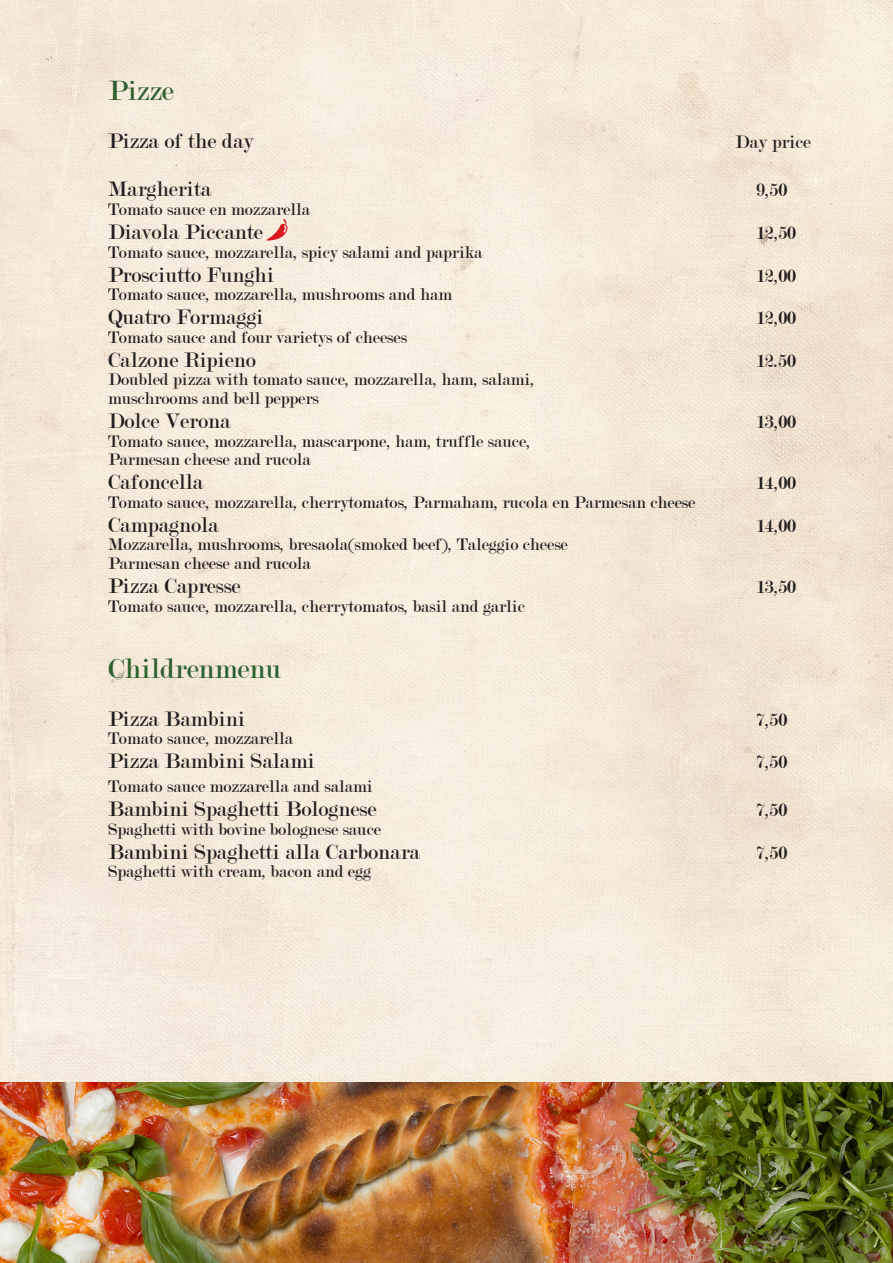
<style>
.page{position:relative;width:893px;height:1263px;background:#fff}
.page>*{position:absolute;margin:0;border:0;box-sizing:border-box;transform-origin:0 0}
.t1{font:30px "Modern";color:#2e602f}
.t2{font:22.5px "Modern";color:#231f20}
.t3{font:19.5px "Modern";color:#231f20}
.t4{font:18px "Modern";color:#231f20}
</style>
<div class="page">
<img style="left:0;top:0;width:893px;height:1082px">
<svg style="left:264px;top:219px;width:24px;height:22px"></svg>
<img style="left:1px;top:1082px;width:892px;height:181px">
<img style="left:0;top:1082px;width:1px;height:181px">
<p class="t1" style="left:108px;top:76px;width:67px">Pizze</p>
<p class="t2" style="left:108px;top:130px;width:147px">Pizza of the day</p>
<p class="t3" style="left:735px;top:132px;width:77px">Day price</p>
<p class="t2" style="left:108px;top:178px;width:105px">Margherita</p>
<p class="t3" style="left:756px;top:180px;width:33px">9,50</p>
<p class="t4" style="left:108px;top:200px;width:204px">Tomato sauce en mozzarella</p>
<p class="t2" style="left:108px;top:221px;width:156px">Diavola Piccante</p>
<p class="t3" style="left:756px;top:223px;width:42px">12,50</p>
<p class="t4" style="left:108px;top:243px;width:376px">Tomato sauce, mozzarella, spicy salami and paprika</p>
<p class="t2" style="left:108px;top:263px;width:167px">Prosciutto Funghi</p>
<p class="t3" style="left:756px;top:266px;width:42px">12,00</p>
<p class="t4" style="left:108px;top:286px;width:346px">Tomato sauce, mozzarella, mushrooms and ham</p>
<p class="t2" style="left:108px;top:306px;width:157px">Quatro Formaggi</p>
<p class="t3" style="left:756px;top:308px;width:42px">12,00</p>
<p class="t4" style="left:108px;top:328px;width:300px">Tomato sauce and four varietys of cheeses</p>
<p class="t2" style="left:108px;top:348px;width:149px">Calzone Ripieno</p>
<p class="t3" style="left:756px;top:351px;width:41px">12.50</p>
<p class="t4" style="left:108px;top:371px;width:428px">Doubled pizza with tomato sauce, mozzarella, ham, salami,</p>
<p class="t4" style="left:108px;top:389px;width:212px">muschrooms and bell peppers</p>
<p class="t2" style="left:108px;top:410px;width:124px">Dolce Verona</p>
<p class="t3" style="left:756px;top:412px;width:42px">13,00</p>
<p class="t4" style="left:108px;top:432px;width:424px">Tomato sauce, mozzarella, mascarpone, ham, truffle sauce,</p>
<p class="t4" style="left:108px;top:451px;width:204px">Parmesan cheese and rucola</p>
<p class="t2" style="left:108px;top:471px;width:97px">Cafoncella</p>
<p class="t3" style="left:756px;top:473px;width:42px">14,00</p>
<p class="t4" style="left:108px;top:493px;width:589px">Tomato sauce, mozzarella, cherrytomatos, Parmaham, rucola en Parmesan cheese</p>
<p class="t2" style="left:108px;top:513px;width:112px">Campagnola</p>
<p class="t3" style="left:756px;top:516px;width:42px">14,00</p>
<p class="t4" style="left:108px;top:536px;width:461px">Mozzarella, mushrooms, bresaola(smoked beef), Taleggio cheese</p>
<p class="t4" style="left:108px;top:554px;width:204px">Parmesan cheese and rucola</p>
<p class="t2" style="left:108px;top:575px;width:134px">Pizza Capresse</p>
<p class="t3" style="left:756px;top:577px;width:42px">13,50</p>
<p class="t4" style="left:108px;top:597px;width:418px">Tomato sauce, mozzarella, cherrytomatos, basil and garlic</p>
<p class="t1" style="left:108px;top:653px;width:175px">Childrenmenu</p>
<p class="t2" style="left:108px;top:707px;width:139px">Pizza Bambini</p>
<p class="t3" style="left:756px;top:710px;width:33px">7,50</p>
<p class="t4" style="left:108px;top:730px;width:187px">Tomato sauce, mozzarella</p>
<p class="t2" style="left:108px;top:750px;width:208px">Pizza Bambini Salami</p>
<p class="t3" style="left:756px;top:752px;width:33px">7,50</p>
<p class="t4" style="left:108px;top:778px;width:266px">Tomato sauce mozzarella and salami</p>
<p class="t2" style="left:108px;top:798px;width:270px">Bambini Spaghetti Bolognese</p>
<p class="t3" style="left:756px;top:800px;width:33px">7,50</p>
<p class="t4" style="left:108px;top:820px;width:274px">Spaghetti with bovine bolognese sauce</p>
<p class="t2" style="left:108px;top:840px;width:313px">Bambini Spaghetti alla Carbonara</p>
<p class="t3" style="left:756px;top:843px;width:33px">7,50</p>
<p class="t4" style="left:108px;top:863px;width:264px">Spaghetti with cream, bacon and egg</p>
</div>
